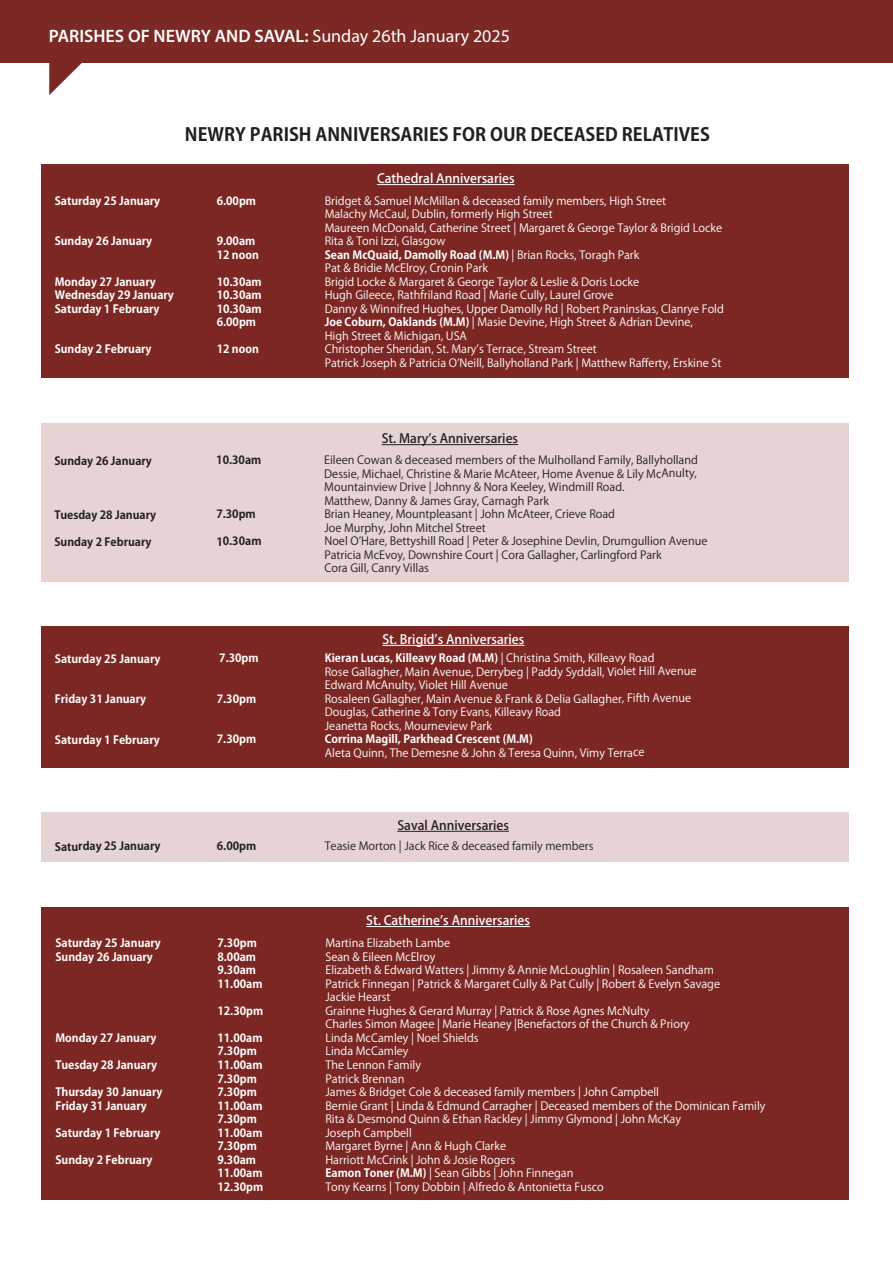
<style>
.page{position:relative;width:893px;height:1263px;background:#fff}
.page>*{position:absolute;margin:0;border:0;box-sizing:border-box;transform-origin:0 0}
.t1{font:700 18px "Koz Go Pro";color:#231f20}
.t2{font:600 18px "Myriad Pro";color:#fff}
.t3{font:500 12.75px "Koz Go Pro";color:#fff}
.t4{font:500 12.75px "Koz Go Pro";color:#231f20}
.t5{font:11.25px/13.5px "Koz Go Pro";color:#fff}
.t6{font:700 11.25px "Koz Go Pro";color:#fff}
.t7{font:11.25px/13.5px "Koz Go Pro";color:#231f20}
.t8{font:700 11.25px "Koz Go Pro";color:#231f20}
.s1{font-weight:400}
.s2{font-weight:700}
</style>
<div class="page">
<div style="left:0;top:0;width:893px;height:62px;background:#7c2824"></div>
<svg style="left:49px;top:62px;width:39px;height:33px"></svg>
<div style="left:41px;top:907px;width:808px;height:292px;background:#7c2723"></div>
<div style="left:42px;top:423px;width:807px;height:159px;background:#e5d4d3"></div>
<div style="left:42px;top:165px;width:807px;height:213px;background:#7c2723"></div>
<hr style="left:377px;top:184px;width:138px;height:1px;background:#fff">
<div style="left:381px;top:444px;width:137px;height:1px;border:1px solid #231f20"></div>
<hr style="left:366px;top:926px;width:164px;height:1px;background:#fff">
<div style="left:42px;top:626px;width:807px;height:142px;background:#7c2723"></div>
<div style="left:382px;top:645px;width:143px;height:1px;border:1px solid #fff"></div>
<div style="left:41px;top:812px;width:808px;height:49px;background:#e5d4d3"></div>
<div style="left:397px;top:831px;width:112px;height:1px;border:1px solid #231f20"></div>
<h1 class="t2" style="left:49px;top:24px;width:462px">PARISHES OF NEWRY AND SAVAL: <span class="s1">Sunday 26th January 2025</span></h1>
<h1 class="t1" style="left:185px;top:122px;width:526px">NEWRY PARISH ANNIVERSARIES FOR OUR DECEASED RELATIVES</h1>
<p class="t3" style="left:377px;top:170px;width:139px">Cathedral Anniversaries</p>
<p class="t6" style="left:55px;top:193px;width:107px">Saturday 25 January</p>
<p class="t6" style="left:217px;top:193px;width:41px">6.00pm</p>
<p class="t5" style="left:325px;top:194px;width:399px">Bridget &amp; Samuel McMillan &amp; deceased family members, High Street<br>Malachy McCaul, Dublin, formerly High Street<br>Maureen McDonald, Catherine Street | Margaret &amp; George Taylor &amp; Brigid Locke</p>
<p class="t6" style="left:55px;top:234px;width:99px">Sunday 26 January</p>
<p class="t6" style="left:217px;top:234px;width:40px">9.00am</p>
<p class="t5" style="left:325px;top:235px;width:122px">Rita &amp; Toni Izzi, Glasgow</p>
<p class="t6" style="left:217px;top:247px;width:44px">12 noon</p>
<p class="t5" style="left:325px;top:248px;width:316px"><span class="s2">Sean McQuaid, Damolly Road (M.M)</span> | Brian Rocks, Toragh Park<br>Pat &amp; Bridie McElroy, Cronin Park</p>
<p class="t6" style="left:55px;top:274px;width:103px">Monday 27 January</p>
<p class="t6" style="left:217px;top:274px;width:47px">10.30am</p>
<p class="t5" style="left:325px;top:275px;width:316px">Brigid Locke &amp; Margaret &amp; George Taylor &amp; Leslie &amp; Doris Locke</p>
<p class="t6" style="left:55px;top:288px;width:121px">Wednesday 29 January</p>
<p class="t6" style="left:217px;top:288px;width:47px">10.30am</p>
<p class="t5" style="left:325px;top:289px;width:290px">Hugh Gileece, Rathfriland Road | Marie Cully, Laurel Grove</p>
<p class="t6" style="left:55px;top:301px;width:106px">Saturday 1 February</p>
<p class="t6" style="left:217px;top:301px;width:47px">10.30am</p>
<p class="t5" style="left:325px;top:302px;width:401px">Danny &amp; Winnifred Hughes, Upper Damolly Rd | Robert Praninskas, Clanrye Fold</p>
<p class="t6" style="left:217px;top:315px;width:41px">6.00pm</p>
<p class="t5" style="left:325px;top:316px;width:370px"><span class="s2">Joe Coburn, Oaklands (M.M)</span> | Masie Devine, High Street &amp; Adrian Devine,<br>High Street &amp; Michigan, USA</p>
<p class="t6" style="left:55px;top:342px;width:98px">Sunday 2 February</p>
<p class="t6" style="left:217px;top:342px;width:44px">12 noon</p>
<p class="t5" style="left:325px;top:343px;width:398px">Christopher Sheridan, St. Maryʼs Terrace, Stream Street<br>Patrick Joseph &amp; Patricia OʼNeill, Ballyholland Park | Matthew Rafferty, Erskine St</p>
<p class="t4" style="left:382px;top:430px;width:138px">St. Maryʼs Anniversaries</p>
<p class="t8" style="left:54px;top:453px;width:99px">Sunday 26 January</p>
<p class="t8" style="left:216px;top:453px;width:47px">10.30am</p>
<p class="t7" style="left:324px;top:454px;width:375px">Eileen Cowan &amp; deceased members of the Mulholland Family, Ballyholland Dessie, Michael, Christine &amp; Marie McAteer, Home Avenue &amp; Lily McAnulty, Mountainview Drive | Johnny &amp; Nora Keeley, Windmill Road.<br>Matthew, Danny &amp; James Gray, Carnagh Park</p>
<p class="t8" style="left:54px;top:507px;width:103px">Tuesday 28 January</p>
<p class="t8" style="left:216px;top:507px;width:41px">7.30pm</p>
<p class="t7" style="left:324px;top:508px;width:292px">Brian Heaney, Mountpleasant | John McAteer, Crieve Road<br>Joe Murphy, John Mitchel Street</p>
<p class="t8" style="left:54px;top:534px;width:98px">Sunday 2 February</p>
<p class="t8" style="left:216px;top:534px;width:47px">10.30am</p>
<p class="t7" style="left:324px;top:534px;width:385px">Noel OʼHare, Bettyshill Road | Peter &amp; Josephine Devlin, Drumgullion Avenue<br>Patricia McEvoy, Downshire Court | Cora Gallagher, Carlingford Park<br>Cora Gill, Canry Villas</p>
<p class="t3" style="left:382px;top:631px;width:143px">St. Brigidʼs Anniversaries</p>
<p class="t6" style="left:55px;top:651px;width:107px">Saturday 25 January</p>
<p class="t6" style="left:219px;top:651px;width:41px">7.30pm</p>
<p class="t5" style="left:325px;top:652px;width:373px"><span class="s2">Kieran Lucas, Killeavy Road (M.M)</span> | Christina Smith, Killeavy Road<br>Rose Gallagher, Main Avenue, Derrybeg | Paddy Syddall, Violet Hill Avenue<br>Edward McAnulty, Violet Hill Avenue</p>
<p class="t6" style="left:55px;top:692px;width:93px">Friday 31 January</p>
<p class="t6" style="left:217px;top:691px;width:41px">7.30pm</p>
<p class="t5" style="left:325px;top:692px;width:368px">Rosaleen Gallagher, Main Avenue &amp; Frank &amp; Delia Gallagher, Fifth Avenue<br>Douglas, Catherine &amp; Tony Evans, Killeavy Road<br>Jeanetta Rocks, Mourneview Park</p>
<p class="t6" style="left:55px;top:732px;width:106px">Saturday 1 February</p>
<p class="t6" style="left:217px;top:732px;width:41px">7.30pm</p>
<p class="t6" style="left:325px;top:732px;width:209px">Corrina Magill, Parkhead Crescent (M.M)</p>
<p class="t5" style="left:325px;top:746px;width:321px">Aleta Quinn, The Demesne &amp; John &amp; Teresa Quinn, Vimy Terrace</p>
<p class="t4" style="left:397px;top:817px;width:113px">Saval Anniversaries</p>
<p class="t8" style="left:55px;top:839px;width:107px">Saturday 25 January</p>
<p class="t8" style="left:217px;top:839px;width:41px">6.00pm</p>
<p class="t7" style="left:325px;top:839px;width:270px">Teasie Morton | Jack Rice &amp; deceased family members</p>
<p class="t3" style="left:366px;top:912px;width:165px">St. Catherineʼs Anniversaries</p>
<p class="t6" style="left:55px;top:936px;width:107px">Saturday 25 January</p>
<p class="t6" style="left:217px;top:936px;width:41px">7.30pm</p>
<p class="t5" style="left:325px;top:937px;width:126px">Martina Elizabeth Lambe</p>
<p class="t6" style="left:55px;top:949px;width:99px">Sunday 26 January</p>
<p class="t6" style="left:217px;top:949px;width:40px">8.00am</p>
<p class="t5" style="left:325px;top:950px;width:112px">Sean &amp; Eileen McElroy</p>
<p class="t6" style="left:217px;top:963px;width:40px">9.30am</p>
<p class="t5" style="left:325px;top:964px;width:390px">Elizabeth &amp; Edward Watters | Jimmy &amp; Annie McLoughlin | Rosaleen Sandham</p>
<p class="t6" style="left:217px;top:976px;width:47px">11.00am</p>
<p class="t5" style="left:325px;top:977px;width:396px">Patrick Finnegan | Patrick &amp; Margaret Cully &amp; Pat Cully | Robert &amp; Evelyn Savage<br>Jackie Hearst</p>
<p class="t6" style="left:217px;top:1003px;width:47px">12.30pm</p>
<p class="t5" style="left:325px;top:1004px;width:366px">Grainne Hughes &amp; Gerard Murray | Patrick &amp; Rose Agnes McNulty<br>Charles Simon Magee | Marie Heaney |Benefactors of the Church &amp; Priory</p>
<p class="t6" style="left:55px;top:1030px;width:103px">Monday 27 January</p>
<p class="t6" style="left:217px;top:1030px;width:47px">11.00am</p>
<p class="t5" style="left:325px;top:1031px;width:155px">Linda McCamley | Noel Shields</p>
<p class="t6" style="left:217px;top:1044px;width:41px">7.30pm</p>
<p class="t5" style="left:325px;top:1045px;width:85px">Linda McCamley</p>
<p class="t6" style="left:55px;top:1057px;width:103px">Tuesday 28 January</p>
<p class="t6" style="left:217px;top:1057px;width:47px">11.00am</p>
<p class="t5" style="left:325px;top:1058px;width:97px">The Lennon Family</p>
<p class="t6" style="left:217px;top:1071px;width:41px">7.30pm</p>
<p class="t5" style="left:325px;top:1072px;width:80px">Patrick Brennan</p>
<p class="t6" style="left:55px;top:1084px;width:108px">Thursday 30 January</p>
<p class="t6" style="left:217px;top:1084px;width:41px">7.30pm</p>
<p class="t5" style="left:325px;top:1085px;width:335px">James &amp; Bridget Cole &amp; deceased family members | John Campbell</p>
<p class="t6" style="left:55px;top:1098px;width:93px">Friday 31 January</p>
<p class="t6" style="left:217px;top:1098px;width:47px">11.00am</p>
<p class="t5" style="left:325px;top:1099px;width:442px">Bernie Grant | Linda &amp; Edmund Carragher | Deceased members of the Dominican Family</p>
<p class="t6" style="left:217px;top:1111px;width:41px">7.30pm</p>
<p class="t5" style="left:325px;top:1112px;width:357px">Rita &amp; Desmond Quinn &amp; Ethan Rackley | Jimmy Glymond | John McKay</p>
<p class="t6" style="left:55px;top:1125px;width:106px">Saturday 1 February</p>
<p class="t6" style="left:217px;top:1125px;width:47px">11.00am</p>
<p class="t5" style="left:325px;top:1126px;width:88px">Joseph Campbell</p>
<p class="t6" style="left:217px;top:1138px;width:41px">7.30pm</p>
<p class="t5" style="left:325px;top:1139px;width:182px">Margaret Byrne | Ann &amp; Hugh Clarke</p>
<p class="t6" style="left:55px;top:1152px;width:98px">Sunday 2 February</p>
<p class="t6" style="left:217px;top:1152px;width:40px">9.30am</p>
<p class="t5" style="left:325px;top:1153px;width:191px">Harriott McCrink | John &amp; Josie Rogers</p>
<p class="t6" style="left:217px;top:1165px;width:47px">11.00am</p>
<p class="t5" style="left:325px;top:1166px;width:249px"><span class="s2">Eamon Toner (M.M)</span> | Sean Gibbs | John Finnegan</p>
<p class="t6" style="left:217px;top:1179px;width:47px">12.30pm</p>
<p class="t5" style="left:325px;top:1180px;width:280px">Tony Kearns | Tony Dobbin | Alfredo &amp; Antonietta Fusco</p>
</div>
